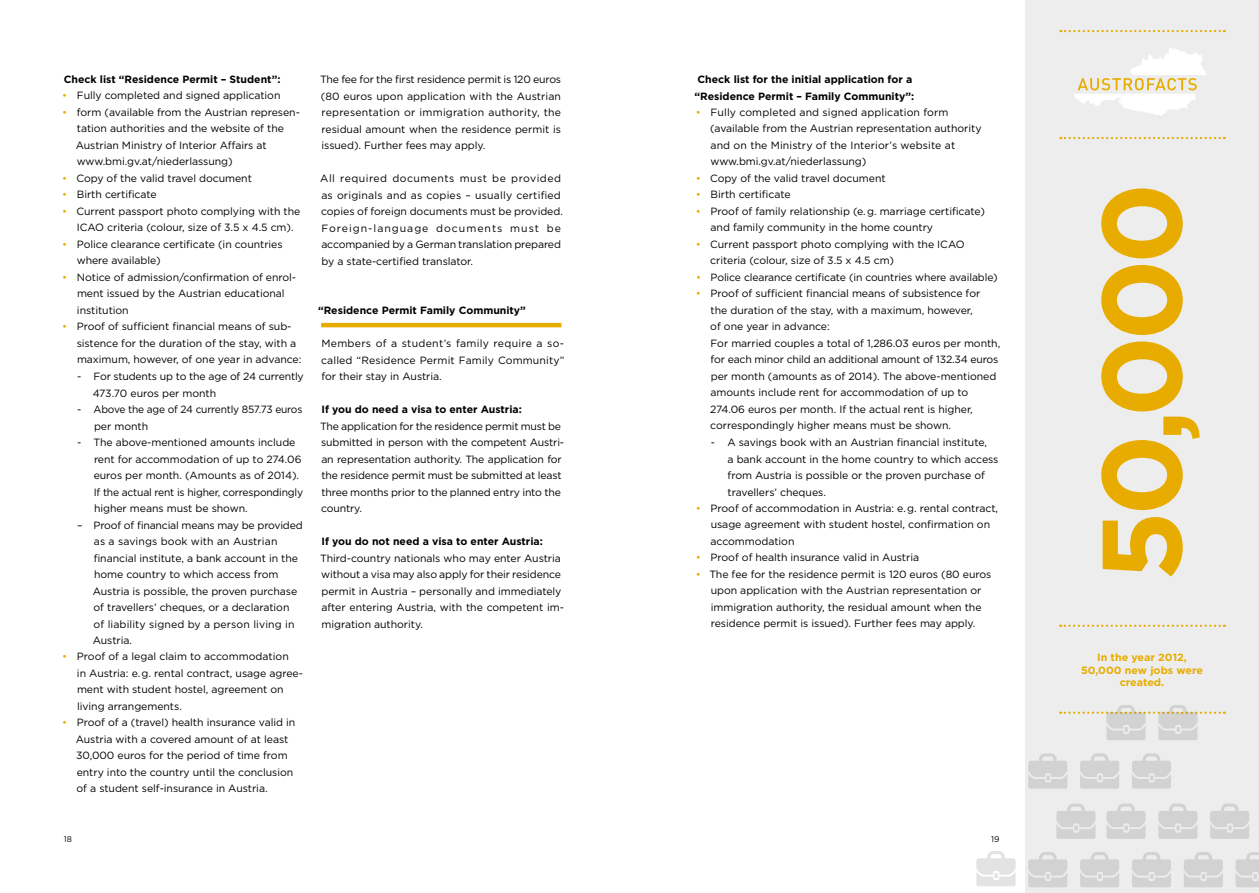
<style>
.page{position:relative;width:1259px;height:893px;background:#fff}
.page>*{position:absolute;margin:0;border:0;box-sizing:border-box;transform-origin:0 0}
.t1{font:700 112.5px "Gotham";color:#e8ac00}
.t2{font:10.5px/16.5px "Gotham";letter-spacing:-.005em;color:#000}
.t3{font:700 10.5px/16.5px "Gotham";color:#000}
.t4{font:700 10.5px/12.6px "Gotham";color:#e8ac00;text-align:center}
.t5{font:8.25px "Gotham";color:#000}
.s1{color:#e8ac00}
</style>
<div class="page">
<div style="left:1025px;top:0;width:234px;height:893px;background:#ededed"></div>
<svg style="left:1074px;top:48px;width:132px;height:68px"></svg>
<svg style="left:1060px;top:30px;width:164px;height:2px"></svg>
<svg style="left:1060px;top:137px;width:164px;height:2px"></svg>
<svg style="left:1060px;top:625px;width:164px;height:2px"></svg>
<hr style="left:321px;top:323px;width:240px;height:4px;background:#e8ac00">
<svg style="left:976px;top:851px;width:39px;height:35px"></svg>
<svg style="left:1028px;top:852px;width:39px;height:35px"></svg>
<svg style="left:1028px;top:753px;width:39px;height:36px"></svg>
<svg style="left:1080px;top:852px;width:39px;height:35px"></svg>
<svg style="left:1080px;top:753px;width:39px;height:36px"></svg>
<svg style="left:1106px;top:804px;width:39px;height:35px"></svg>
<svg style="left:1056px;top:804px;width:39px;height:35px"></svg>
<svg style="left:1060px;top:705px;width:164px;height:35px"></svg>
<svg style="left:1132px;top:852px;width:39px;height:35px"></svg>
<svg style="left:1132px;top:753px;width:39px;height:36px"></svg>
<svg style="left:1158px;top:804px;width:39px;height:35px"></svg>
<svg style="left:1184px;top:852px;width:39px;height:35px"></svg>
<svg style="left:1210px;top:804px;width:39px;height:35px"></svg>
<svg style="left:1235px;top:852px;width:24px;height:35px"></svg>
<p class="t3" style="left:64px;top:71px;width:218px">Check list “Residence Permit – Student”:</p>
<p class="t2" style="left:62px;top:87px;width:220px"><span class="s1">•</span> Fully completed and signed application</p>
<p class="t2" style="left:76px;top:104px;width:226px;text-indent:-13px"><span class="s1">•</span> form (available from the Austrian represen&shy;tation authorities and the website of the Austrian Ministry of Interior Affairs at www.bmi.gv.at/niederlassung)</p>
<p class="t2" style="left:62px;top:170px;width:191px"><span class="s1">•</span> Copy of the valid travel document</p>
<p class="t2" style="left:62px;top:186px;width:96px"><span class="s1">•</span> Birth certificate</p>
<p class="t2" style="left:77px;top:203px;width:225px;text-indent:-15px"><span class="s1">•</span> Current passport photo complying with the<br>ICAO criteria (colour, size of 3.5 x 4.5 cm).</p>
<p class="t2" style="left:77px;top:236px;width:207px;text-indent:-14px"><span class="s1">•</span> Police clearance certificate (in countries where available)</p>
<p class="t2" style="left:77px;top:269px;width:221px;text-indent:-15px"><span class="s1">•</span> Notice of admission/confirmation of enrol&shy;ment issued by the Austrian educational institution</p>
<p class="t2" style="left:77px;top:318px;width:226px;text-indent:-14px"><span class="s1">•</span> Proof of sufficient financial means of sub&shy;sistence for the duration of the stay, with a maximum, however, of one year in advance:</p>
<p class="t2" style="left:93px;top:368px;width:213px;text-indent:-15px">- For students up to the age of 24 currently<br>473.70 euros per month</p>
<p class="t2" style="left:94px;top:401px;width:210px;text-indent:-17px">- Above the age of 24 currently 857.73 euros per month</p>
<p class="t2" style="left:94px;top:434px;width:211px;text-indent:-17px">- The above-mentioned amounts include rent for accommodation of up to 274.06 euros per month. (Amounts as of 2014).<br>If the actual rent is higher, correspondingly higher means must be shown.</p>
<p class="t2" style="left:93px;top:517px;width:211px;text-indent:-16px">– Proof of financial means may be provided as a savings book with an Austrian financial institute, a bank account in the home country to which access from Austria is possible, the proven purchase of travellers’ cheques, or a declaration<br>of liability signed by a person living in Austria.</p>
<p class="t2" style="left:77px;top:648px;width:227px;text-indent:-15px"><span class="s1">•</span> Proof of a legal claim to accommodation<br>in Austria: e. g. rental contract, usage agree&shy;ment with student hostel, agreement on living arrangements.</p>
<p class="t2" style="left:76px;top:714px;width:221px;text-indent:-13px"><span class="s1">•</span> Proof of a (travel) health insurance valid in Austria with a covered amount of at least 30,000 euros for the period of time from entry into the country until the conclusion of a student self-insurance in Austria.</p>
<p class="t2" style="left:320px;top:71px;width:242px;text-align:justify">The fee for the first residence permit is 120 euros (80 euros upon application with the Austrian representation or immigration authority, the residual amount when the residence permit is issued). Further fees may apply.</p>
<p class="t2" style="left:320px;top:170px;width:244px">All required documents must be provided as originals and as copies – usually certified copies of foreign documents must be provided.<br>Foreign-language documents must be accompanied by a German translation prepared by a state-certified translator.</p>
<p class="t3" style="left:318px;top:302px;width:211px">“Residence Permit Family Community”   </p>
<p class="t2" style="left:321px;top:335px;width:245px;text-align:justify">Members of a student’s family require a so&shy;called “Residence Permit Family Community” for their stay in Austria.</p>
<p class="t3" style="left:321px;top:401px;width:202px">If you do need a visa to enter Austria:</p>
<p class="t2" style="left:320px;top:418px;width:245px">The application for the residence permit must be submitted in person with the competent Austri&shy;an representation authority. The application for the residence permit must be submitted at least three months prior to the planned entry into the country.</p>
<p class="t3" style="left:321px;top:533px;width:223px">If you do not need a visa to enter Austria:</p>
<p class="t2" style="left:320px;top:550px;width:245px">Third-country nationals who may enter Austria without a visa may also apply for their residence permit in Austria – personally and immediately after entering Austria, with the competent im&shy;migration authority.</p>
<p class="t3" style="left:694px;top:71px;width:221px">Check list for the initial application for a “Residence Permit – Family Community”:</p>
<p class="t2" style="left:710px;top:104px;width:273px;text-indent:-14px"><span class="s1">•</span> Fully completed and signed application form (available from the Austrian representation authority and on the Ministry of the Interior’s website at www.bmi.gv.at/niederlassung)</p>
<p class="t2" style="left:696px;top:170px;width:191px"><span class="s1">•</span> Copy of the valid travel document</p>
<p class="t2" style="left:696px;top:186px;width:96px"><span class="s1">•</span> Birth certificate</p>
<p class="t2" style="left:710px;top:203px;width:276px;text-indent:-15px"><span class="s1">•</span> Proof of family relationship (e. g. marriage certificate) and family community in the home country</p>
<p class="t2" style="left:710px;top:236px;width:256px;text-indent:-14px"><span class="s1">•</span> Current passport photo complying with the ICAO criteria (colour, size of 3.5 x 4.5 cm)</p>
<p class="t2" style="left:696px;top:269px;width:303px"><span class="s1">•</span> Police clearance certificate (in countries where available)</p>
<p class="t2" style="left:710px;top:285px;width:292px;text-indent:-14px"><span class="s1">•</span> Proof of sufficient financial means of subsistence for<br>the duration of the stay, with a maximum, however,<br>of one year in advance:<br>For married couples a total of 1,286.03 euros per month, for each minor child an additional amount of 132.34 euros per month (amounts as of 2014). The above-mentioned amounts include rent for accommodation of up to 274.06 euros per month. If the actual rent is higher, correspondingly higher means must be shown.</p>
<p class="t2" style="left:727px;top:434px;width:272px;text-indent:-17px">- A savings book with an Austrian financial institute,<br>a bank account in the home country to which access from Austria is possible or the proven purchase of travellers’ cheques.</p>
<p class="t2" style="left:710px;top:500px;width:289px;text-indent:-15px"><span class="s1">•</span> Proof of accommodation in Austria: e. g. rental contract, usage agreement with student hostel, confirmation on accommodation</p>
<p class="t2" style="left:696px;top:549px;width:225px"><span class="s1">•</span> Proof of health insurance valid in Austria</p>
<p class="t2" style="left:696px;top:566px;width:297px;text-align:center"><span class="s1">•</span> The fee for the residence permit is 120 euros (80 euros upon application with the Austrian representation or immigration authority, the residual amount when the residence permit is issued). Further fees may apply.</p>
<p class="t5" style="left:64px;top:834px;width:10px">18</p>
<p class="t5" style="left:991px;top:834px;width:10px">19</p>
<h1 class="t1" style="left:1067px;top:581px;width:400px;rotate:-90deg">50,000</h1>
<p class="t4" style="left:1081px;top:651px;width:123px">In the year 2012,<br>50,000 new jobs were created.</p>
</div>
